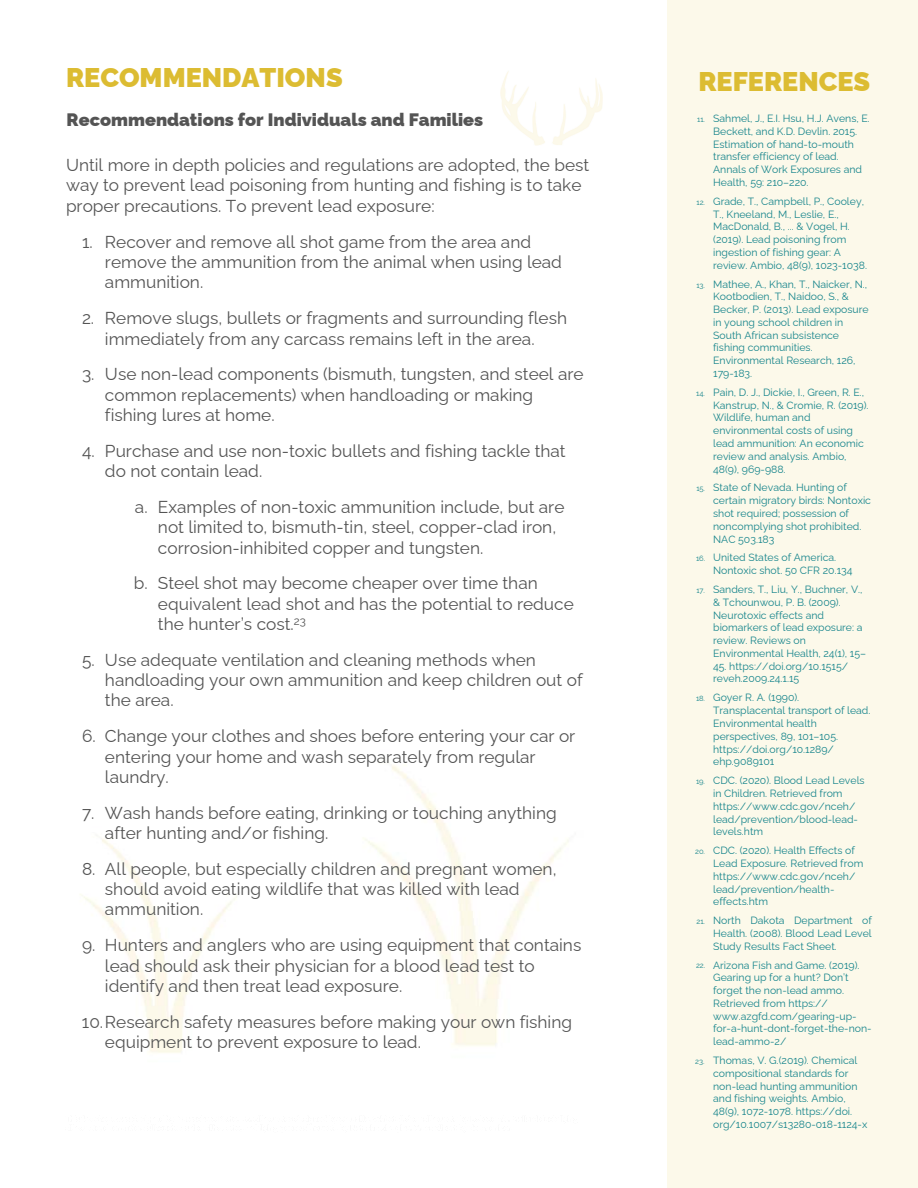
<style>
.page{position:relative;width:918px;height:1188px;background:#fff}
.page>*{position:absolute;margin:0;border:0;box-sizing:border-box;transform-origin:0 0}
.t1{font:900 27px "Raleway";color:#dcbc32}
.t2{font:900 18px "Raleway";color:#545454}
.t3{font:17.25px/20.2px "Raleway";color:#545454}
.t4{font:10.5px/12.8px "Raleway";color:#17858c}
.t5{font:10.5px/12.8px "Raleway";color:#17858c}
.t6{font:7.5px "Raleway";color:#17858c}
.s1{font-style:inherit}
</style>
<div class="page">
<img style="left:80px;top:839px;width:157px;height:214px">
<img style="left:500px;top:71px;width:102px;height:74px">
<h1 class="t1" style="left:66px;top:56px;width:278px">RECOMMENDATIONS</h1>
<p class="t2" style="left:67px;top:105px;width:418px">Recommendations for Individuals and Families</p>
<p class="t3" style="left:66px;top:153px;width:525px">Until more in depth policies and regulations are adopted, the best way to prevent lead poisoning from hunting and fishing is to take proper precautions. To prevent lead exposure:</p>
<p class="t3" style="left:105px;top:230px;width:459px;text-indent:-23px">1. Recover and remove all shot game from the area and remove the ammunition from the animal when using lead ammunition.</p>
<p class="t3" style="left:82px;top:306px;width:487px;text-align:center">2. Remove slugs, bullets or fragments and surrounding flesh immediately from any carcass remains left in the area.</p>
<p class="t3" style="left:105px;top:362px;width:480px;text-indent:-23px">3. Use non-lead components (bismuth, tungsten, and steel are common replacements) when handloading or making fishing lures at home.</p>
<p class="t3" style="left:105px;top:439px;width:462px;text-indent:-23px">4. Purchase and use non-toxic bullets and fishing tackle that do not contain lead.</p>
<p class="t3" style="left:158px;top:495px;width:408px;text-indent:-23px">a. Examples of non-toxic ammunition include, but are not limited to, bismuth-tin, steel, copper-clad iron, corrosion-inhibited copper and tungsten.</p>
<p class="t3" style="left:158px;top:571px;width:417px;text-indent:-24px">b. Steel shot may become cheaper over time than equivalent lead shot and has the potential to reduce the hunter’s cost.<sup>23</sup></p>
<p class="t3" style="left:105px;top:648px;width:479px;text-indent:-23px">5. Use adequate ventilation and cleaning methods when handloading your own ammunition and keep children out of the area.</p>
<p class="t3" style="left:105px;top:724px;width:472px;text-indent:-23px">6. Change your clothes and shoes before entering your car or entering your home and wash separately from regular laundry.</p>
<p class="t3" style="left:105px;top:801px;width:453px;text-indent:-23px">7. Wash hands before eating, drinking or touching anything after hunting and/or fishing.</p>
<p class="t3" style="left:105px;top:857px;width:453px;text-indent:-23px">8. All people, but especially children and pregnant women, should avoid eating wildlife that was killed with lead ammunition.</p>
<p class="t3" style="left:105px;top:933px;width:478px;text-indent:-23px">9. Hunters and anglers who are using equipment that contains lead should ask their physician for a blood lead test to identify and then treat lead exposure.</p>
<p class="t3" style="left:105px;top:1010px;width:469px;text-indent:-23px">10.Research safety measures before making your own fishing equipment to prevent exposure to lead.</p>
<h1 class="t1" style="left:698px;top:60px;width:173px">REFERENCES</h1>
<p class="t6" style="left:697px;top:114px;width:9px">11.</p>
<p class="t4" style="left:713px;top:111px;width:158px">Sahmel, J., E.I. Hsu, H.J. Avens, E.<br>Beckett, and K.D. Devlin. 2015.<br>Estimation of hand-to-mouth transfer efficiency of lead.<br>Annals of Work Exposures and<br>Health<span class="s1">,</span> 59: 210–220.</p>
<p class="t4" style="left:713px;top:194px;width:155px">Grade, T., Campbell, P., Cooley,<br>T., Kneeland, M., Leslie, E.,<br>MacDonald, B., ... &amp; Vogel, H. (2019). Lead poisoning from ingestion of fishing gear: A review. Ambio, 48(9), 1023-1038.</p>
<p class="t4" style="left:713px;top:276px;width:157px">Mathee, A., Khan, T., Naicker, N.,<br>Kootbodien, T., Naidoo, S., &amp;<br>Becker, P. (2013). Lead exposure in young school children in<br>South African subsistence fishing communities.<br>Environmental <span class="s1">R</span>esearch, 126,<br>179-183.</p>
<p class="t4" style="left:713px;top:385px;width:157px">Pain, D. J., Dickie, I., Green, R. E.,<br>Kanstrup, N., &amp; Cromie, R. (2019).<br>Wildlife, human and environmental costs of using lead ammunition: An economic review and analysis. Ambio,<br>48(9), 969-988.</p>
<p class="t4" style="left:713px;top:480px;width:159px">State of Nevada. Hunting of certain migratory birds: Nontoxic shot required; possession of noncomplying shot prohibited.<br>NAC 503.183</p>
<p class="t4" style="left:713px;top:550px;width:141px">United States of America.<br>Nontoxic shot. 50 CFR 20.134</p>
<p class="t4" style="left:713px;top:582px;width:154px">Sanders, T., Liu, Y., Buchner, V., &amp; Tchounwou, P. B. (2009).<br>Neurotoxic effects and biomarkers of lead exposure: a review. Reviews on<br><span class="s1">E</span>nvironmental <span class="s1">H</span>ealth, 24(1), 15–</p>
<p class="t4" style="left:713px;top:658px;width:136px">45. https:/<span class="s1">/d</span>oi.org/10.1515<span class="s1">/ </span>reveh.2009.24.1.15</p>
<p class="t4" style="left:713px;top:690px;width:159px">Goyer R. A. (1990).<br>Transplacental transport of lead.<br>Environmental health perspectives, 89, 101–105. https://doi.org/10.1289/ ehp.9089101</p>
<p class="t4" style="left:713px;top:773px;width:153px">CDC. (2020). Blood Lead Levels in Children. Retrieved from https://www.cdc.gov/nceh/ lead/prevention/blood-lead&shy;levels.htm</p>
<p class="t5" style="left:713px;top:843px;width:152px">CDC. (2020). Health Effects of<br>Lead Exposure. Retrieved from https://www.cdc.gov/nceh/ lead/prevention/health&shy;effects.htm</p>
<p class="t5" style="left:713px;top:913px;width:160px;text-align:justify">North Dakota Department of Health. (2008). Blood Lead Level Study Results Fact Sheet.</p>
<p class="t5" style="left:713px;top:957px;width:160px">Arizona Fish and Game. (2019).<br>Gearing up for a hunt? Don’t forget the non-lead ammo.<br>Retrieved from https:// www.azgfd.com/gearing-up&shy;for-a-hunt-dont-forget-the-non&shy;lead-ammo-2/</p>
<p class="t5" style="left:713px;top:1053px;width:156px">Thomas, V. G.(2019). Chemical compositional standards for non-lead hunting ammunition and fishing weights. Ambio,<br>48(9), 1072-1078. https://doi. org/10.1007/s13280-018-1124-x</p>
<p class="t6" style="left:697px;top:196px;width:10px">12.</p>
<p class="t6" style="left:696px;top:279px;width:10px">13.</p>
<p class="t6" style="left:696px;top:387px;width:10px">14.</p>
<p class="t6" style="left:696px;top:483px;width:10px">15.</p>
<p class="t6" style="left:696px;top:553px;width:11px">16.</p>
<p class="t6" style="left:696px;top:585px;width:10px">17.</p>
<p class="t6" style="left:696px;top:692px;width:11px">18.</p>
<p class="t6" style="left:696px;top:776px;width:11px">19.</p>
<p class="t6" style="left:695px;top:845px;width:11px">20.</p>
<p class="t6" style="left:697px;top:915px;width:10px">21.</p>
<p class="t6" style="left:696px;top:960px;width:11px">22.</p>
<p class="t6" style="left:695px;top:1055px;width:11px">23.</p>
</div>
